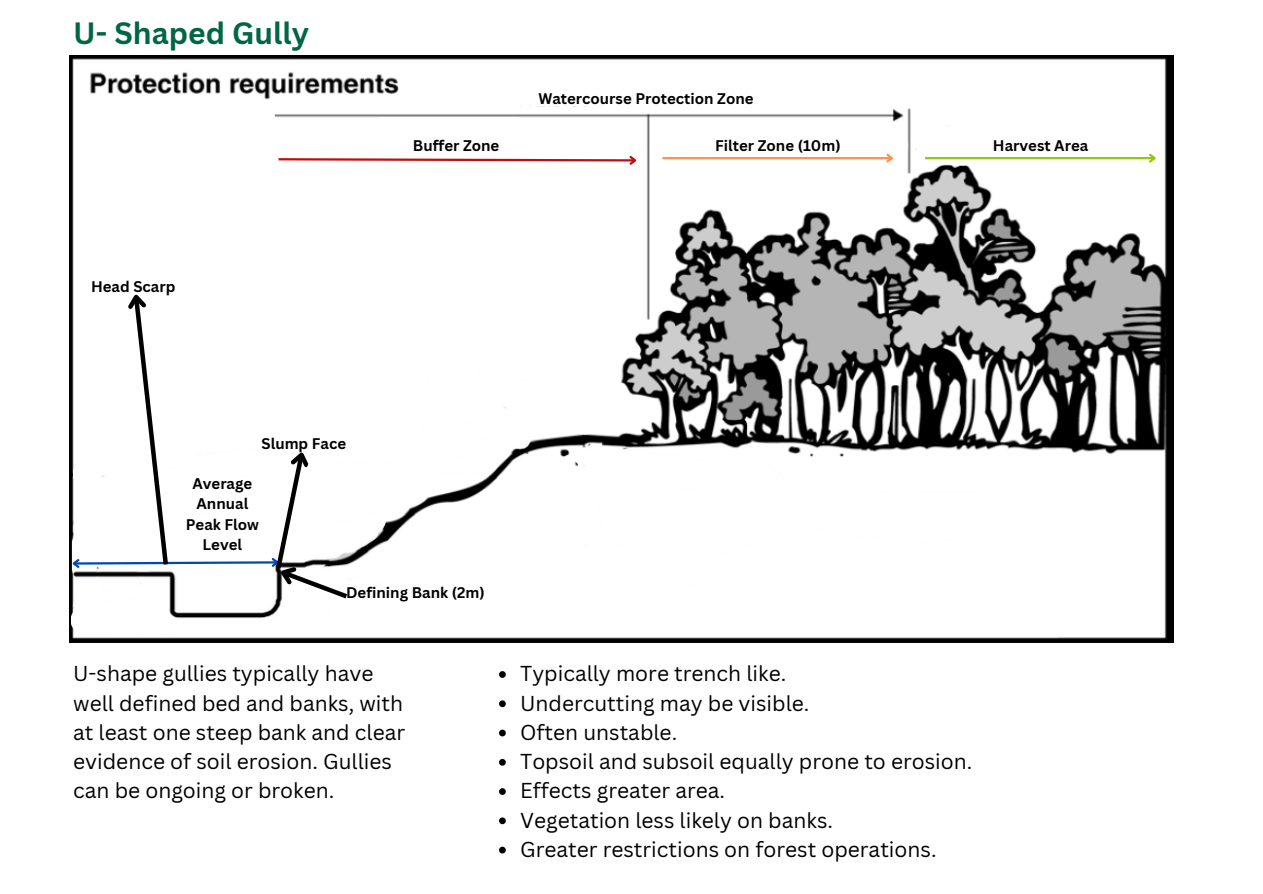
<style>
.page{position:relative;width:1263px;height:894px;background:#fff}
.page>*{position:absolute;margin:0;border:0;box-sizing:border-box;transform-origin:0 0}
.t1{font:700 30px "Canva Sans";color:#006646}
.t2{font:21px/29.2px "Canva Sans";color:#000}
.t3{font:700 15px/20.2px "Canva Sans";color:#000;text-align:center}
</style>
<div class="page">
<img style="left:69px;top:55px;width:1105px;height:587px">
<img style="left:270px;top:131px;width:864px;height:458px">
<img style="left:433px;top:459px;width:59px;height:21px">
<hr style="left:662px;top:157px;width:230px;height:2px;background:#ff914d">
<svg style="left:884px;top:155px;width:12px;height:10px"></svg>
<hr style="left:925px;top:157px;width:229px;height:2px;background:#93c808">
<svg style="left:1147px;top:152px;width:11px;height:13px"></svg>
<img style="left:358px;top:118px;width:735px;height:37px">
<svg style="left:276px;top:154px;width:363px;height:13px"></svg>
<img style="left:503px;top:86px;width:302px;height:26px">
<img style="left:71px;top:614px;width:314px;height:22px">
<svg style="left:157px;top:104px;width:119px;height:32px"></svg>
<svg style="left:70px;top:288px;width:363px;height:326px"></svg>
<svg style="left:499px;top:671px;width:7px;height:6px"></svg>
<svg style="left:499px;top:700px;width:7px;height:7px"></svg>
<svg style="left:499px;top:729px;width:7px;height:7px"></svg>
<svg style="left:499px;top:758px;width:7px;height:7px"></svg>
<svg style="left:499px;top:788px;width:7px;height:6px"></svg>
<svg style="left:499px;top:817px;width:7px;height:7px"></svg>
<svg style="left:499px;top:846px;width:7px;height:7px"></svg>
<p class="t1" style="left:73px;top:12px;width:237px">U- Shaped Gully</p>
<p class="t3" style="left:91px;top:276px;width:86px">Head Scarp</p>
<p class="t3" style="left:261px;top:433px;width:86px">Slump Face</p>
<p class="t3" style="left:186px;top:473px;width:75px">Average<br>Annual<br>Peak Flow<br>Level</p>
<p class="t3" style="left:538px;top:88px;width:217px">Watercourse Protection Zone</p>
<p class="t3" style="left:413px;top:134px;width:88px">Buffer Zone</p>
<p class="t3" style="left:715px;top:134px;width:127px">Filter Zone (10m)</p>
<p class="t3" style="left:993px;top:134px;width:97px">Harvest Area</p>
<p class="t3" style="left:346px;top:582px;width:140px">Defining Bank (2m)</p>
<p class="t2" style="left:73px;top:658px;width:333px">U-shape gullies typically have well defined bed and banks, with at least one steep bank and clear evidence of soil erosion. Gullies can be ongoing or broken.</p>
<p class="t2" style="left:520px;top:658px;width:268px">Typically more trench like.</p>
<p class="t2" style="left:520px;top:687px;width:291px">Undercutting may be visible.</p>
<p class="t2" style="left:520px;top:716px;width:159px">Often unstable.</p>
<p class="t2" style="left:520px;top:746px;width:454px">Topsoil and subsoil equally prone to erosion.</p>
<p class="t2" style="left:520px;top:775px;width:206px">Effects greater area.</p>
<p class="t2" style="left:520px;top:804px;width:314px">Vegetation less likely on banks.</p>
<p class="t2" style="left:520px;top:833px;width:418px">Greater restrictions on forest operations.</p>
</div>
